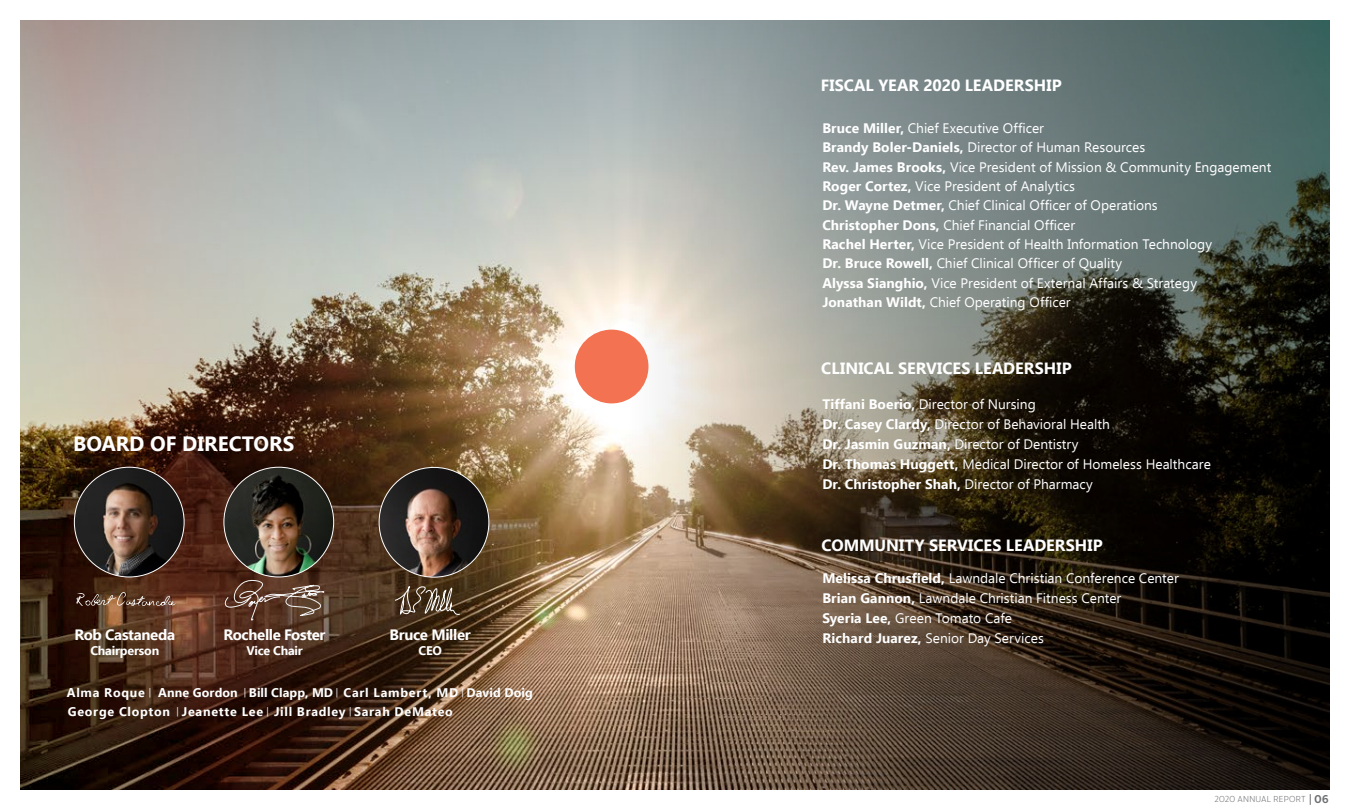
<style>
.page{position:relative;width:1350px;height:810px;background:#fff}
.page>*{position:absolute;margin:0;border:0;box-sizing:border-box;transform-origin:0 0}
.t1{font:700 20.62px "Ebrima";color:#fff}
.t2{font:700 16.25px "Ebrima";color:#fff}
.t3{font:700 15px "Ebrima";letter-spacing:-.025em;color:#fff}
.t4{font:13.75px/19.4px "Ebrima";color:#fff}
.t5{font:700 12.5px/18.9px "Ebrima";letter-spacing:.05em;color:#fff}
.t6{font:700 12.5px "Ebrima";letter-spacing:-.015em;color:#fff}
.t7{font:700 12.5px "Ebrima";letter-spacing:-.02em;color:#fff}
.t8{font:300 9px "Ruck Sack";letter-spacing:.025em;color:#6d6e71}
.s1{font-family:"Ruck Sack";font-weight:600}
.s2{font-weight:700}
.s3{font-weight:600;font-size:11.62px}
</style>
<div class="page">
<svg style="left:20px;top:20px;width:448px;height:770px;background:#7e7064"></svg>
<img style="left:468px;top:20px;width:862px;height:770px">
<img style="left:379px;top:467px;width:110px;height:110px;border-radius:55px">
<img style="left:224px;top:467px;width:110px;height:110px;border-radius:55px">
<img style="left:74px;top:467px;width:110px;height:110px;border-radius:55px">
<div style="left:575px;top:330px;width:73px;height:73px;background:#f37252;border-radius:50%"></div>
<svg style="left:225px;top:580px;width:99px;height:40px;background:#6c4e3e"></svg>
<svg style="left:76px;top:592px;width:100px;height:14px"></svg>
<svg style="left:395px;top:586px;width:65px;height:29px;background:#665442"></svg>
<h1 class="t1" style="left:73px;top:428px;width:223px">BOARD OF DIRECTORS</h1>
<p class="t3" style="left:224px;top:624px;width:104px">Rochelle Foster</p>
<p class="t7" style="left:246px;top:641px;width:58px">Vice Chair</p>
<p class="t5" style="left:67px;top:683px;width:467px">Alma Roque <span class="s1">|</span> Anne Gordon <span class="s1">|</span> Bill Clapp, MD <span class="s1">|</span> Carl Lambert, MD <span class="s1">|</span> David Doig<br>George Clopton <span class="s1">|</span> Jeanette Lee <span class="s1">|</span> Jill Bradley <span class="s1">|</span> Sarah DeMateo</p>
<p class="t3" style="left:74px;top:624px;width:102px">Rob Castaneda</p>
<p class="t6" style="left:90px;top:641px;width:70px">Chairperson</p>
<p class="t3" style="left:390px;top:624px;width:83px">Bruce Miller</p>
<p class="t5" style="left:418px;top:641px;width:25px">CEO</p>
<p class="t2" style="left:821px;top:73px;width:242px">FISCAL YEAR 2020 LEADERSHIP</p>
<p class="t4" style="left:822px;top:118px;width:450px"><span class="s2">Bruce Miller,</span> Chief Executive Officer<br><span class="s2">Brandy Boler-Daniels,</span> Director of Human Resources<br><span class="s2">Rev. James Brooks,</span> Vice President of Mission &amp; Community Engagement <span class="s2">Roger Cortez,</span> Vice President of Analytics<br><span class="s2">Dr. Wayne Detmer,</span> Chief Clinical Officer of Operations<br><span class="s2">Christopher Dons,</span> Chief Financial Officer<br><span class="s2">Rachel Herter,</span> Vice President of Health Information Technology<br><span class="s2">Dr. Bruce Rowell,</span> Chief Clinical Officer of Quality<br><span class="s2">Alyssa Sianghio,</span> Vice President of External Affairs &amp; Strategy<br><span class="s2">Jonathan Wildt,</span> Chief Operating Officer</p>
<p class="t2" style="left:821px;top:356px;width:252px">CLINICAL SERVICES LEADERSHIP</p>
<p class="t4" style="left:822px;top:393px;width:390px;line-height:20px"><span class="s2">Tiffani Boerio,</span> Director of Nursing<br><span class="s2">Dr. Casey Clardy,</span> Director of Behavioral Health<br><span class="s2">Dr. Jasmin Guzman,</span> Director of Dentistry<br><span class="s2">Dr. Thomas Huggett,</span> Medical Director of Homeless Healthcare <span class="s2">Dr. Christopher Shah,</span> Director of Pharmacy</p>
<p class="t2" style="left:821px;top:533px;width:283px">COMMUNITY SERVICES LEADERSHIP</p>
<p class="t4" style="left:822px;top:567px;width:358px;line-height:20px"><span class="s2">Melissa Chrusfield,</span> Lawndale Christian Conference Center <span class="s2">Brian Gannon,</span> Lawndale Christian Fitness Center<br><span class="s2">Syeria Lee,</span> Green Tomato Cafe<br><span class="s2">Richard Juarez,</span> Senior Day Services</p>
<p class="t8" style="left:1215px;top:793px;width:116px">2020 ANNUAL REPORT <span class="s3">06</span></p>
</div>
